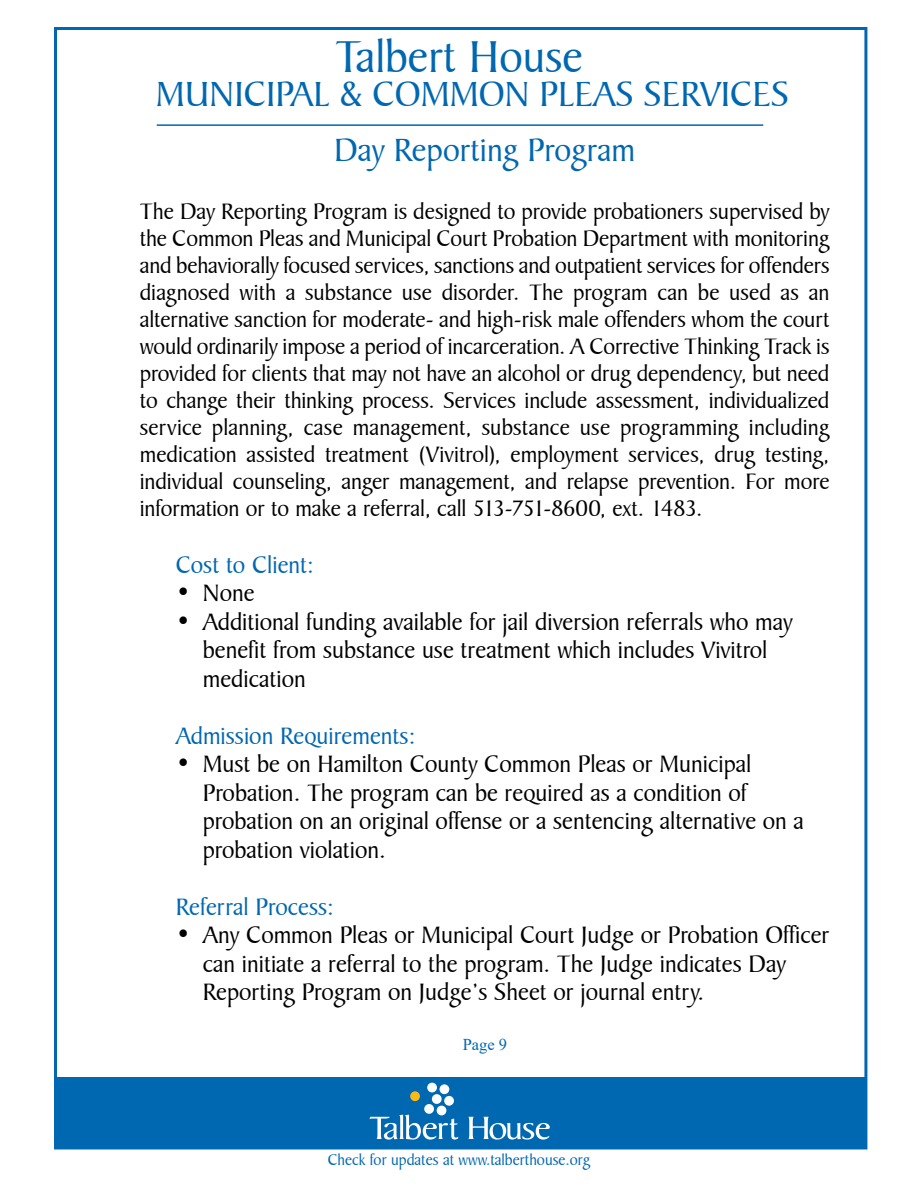
<style>
.page{position:relative;width:918px;height:1188px;background:#fff}
.page>*{position:absolute;margin:0;border:0;box-sizing:border-box;transform-origin:0 0}
.t1{font:48px "Baker Signet BT";color:#0067b1}
.t2{font:37.5px "Baker Signet BT";color:#0067b1}
.t3{font:34.5px "Baker Signet BT";color:#0067b1}
.t4{font:25.5px/28.5px "Baker Signet BT";color:#000}
.t5{font:25.5px "Baker Signet BT";color:#0067b1}
.t6{font:24px/27px "Baker Signet BT";letter-spacing:-.005em;color:#000;text-align:justify}
.t7{font:16.5px "Baker Signet BT";color:#0067b1}
.t8{font:16.5px "Times New Roman";color:#0067b1}
</style>
<div class="page">
<div style="left:54px;top:1077px;width:811px;height:72px;background:#0067b1"></div>
<hr style="left:157px;top:124px;width:606px;height:2px;background:#0067b1">
<svg style="left:468px;top:1117px;width:82px;height:23px"></svg>
<div style="left:444px;top:1096px;width:10px;height:10px;background:#fff;border-radius:50%"></div>
<div style="left:440px;top:1084px;width:9px;height:10px;background:#fff;border-radius:50%"></div>
<div style="left:437px;top:1106px;width:9px;height:9px;background:#fff;border-radius:50%"></div>
<div style="left:432px;top:1094px;width:10px;height:10px;background:#fff;border-radius:50%"></div>
<div style="left:427px;top:1083px;width:10px;height:9px;background:#fff;border-radius:50%"></div>
<div style="left:424px;top:1104px;width:10px;height:10px;background:#fff;border-radius:50%"></div>
<div style="left:410px;top:1091px;width:10px;height:10px;background:#fdb913;border-radius:50%"></div>
<svg style="left:370px;top:1115px;width:88px;height:25px"></svg>
<h1 class="t1" style="left:335px;top:28px;width:249px">Talbert House</h1>
<h2 class="t2" style="left:156px;top:71px;width:635px">MUNICIPAL &amp; COMMON PLEAS SERVICES</h2>
<h3 class="t3" style="left:334px;top:130px;width:303px">Day Reporting Program</h3>
<p class="t6" style="left:140px;top:198px;width:691px">The Day Reporting Program is designed to provide probationers supervised by the Common Pleas and Municipal Court Probation Department with monitoring and behaviorally focused services, sanctions and outpatient services for offenders diagnosed with a substance use disorder. The program can be used as an alternative sanction for moderate- and high-risk male offenders whom the court would ordinarily impose a period of incarceration. A Corrective Thinking Track is provided for clients that may not have an alcohol or drug dependency, but need to change their thinking process. Services include assessment, individualized service planning, case management, substance use programming including medication assisted treatment (Vivitrol), employment services, drug testing, individual counseling, anger management, and relapse prevention. For more information or to make a referral, call 513-751-8600, ext. 1483.</p>
<p class="t5" style="left:176px;top:549px;width:140px">Cost to Client:</p>
<p class="t4" style="left:176px;top:579px;width:80px">• None</p>
<p class="t4" style="left:203px;top:608px;width:592px;text-indent:-27px">• Additional funding available for jail diversion referrals who may benefit from substance use treatment which includes Vivitrol medication</p>
<p class="t5" style="left:176px;top:720px;width:241px">Admission Requirements:</p>
<p class="t4" style="left:203px;top:750px;width:603px;text-indent:-27px">• Must be on Hamilton County Common Pleas or Municipal Probation. The program can be required as a condition of probation on an original offense or a sentencing alternative on a probation violation.</p>
<p class="t5" style="left:176px;top:892px;width:160px">Referral Process:</p>
<p class="t4" style="left:203px;top:921px;width:628px;text-indent:-27px">• Any Common Pleas or Municipal Court Judge or Probation Officer can initiate a referral to the program. The Judge indicates Day<br>Reporting Program on Judge’s Sheet or journal entry.</p>
<p class="t8" style="left:463px;top:1033px;width:46px">Page 9</p>
<p class="t7" style="left:328px;top:1150px;width:264px">Check for updates at www.talberthouse.org</p>
</div>
